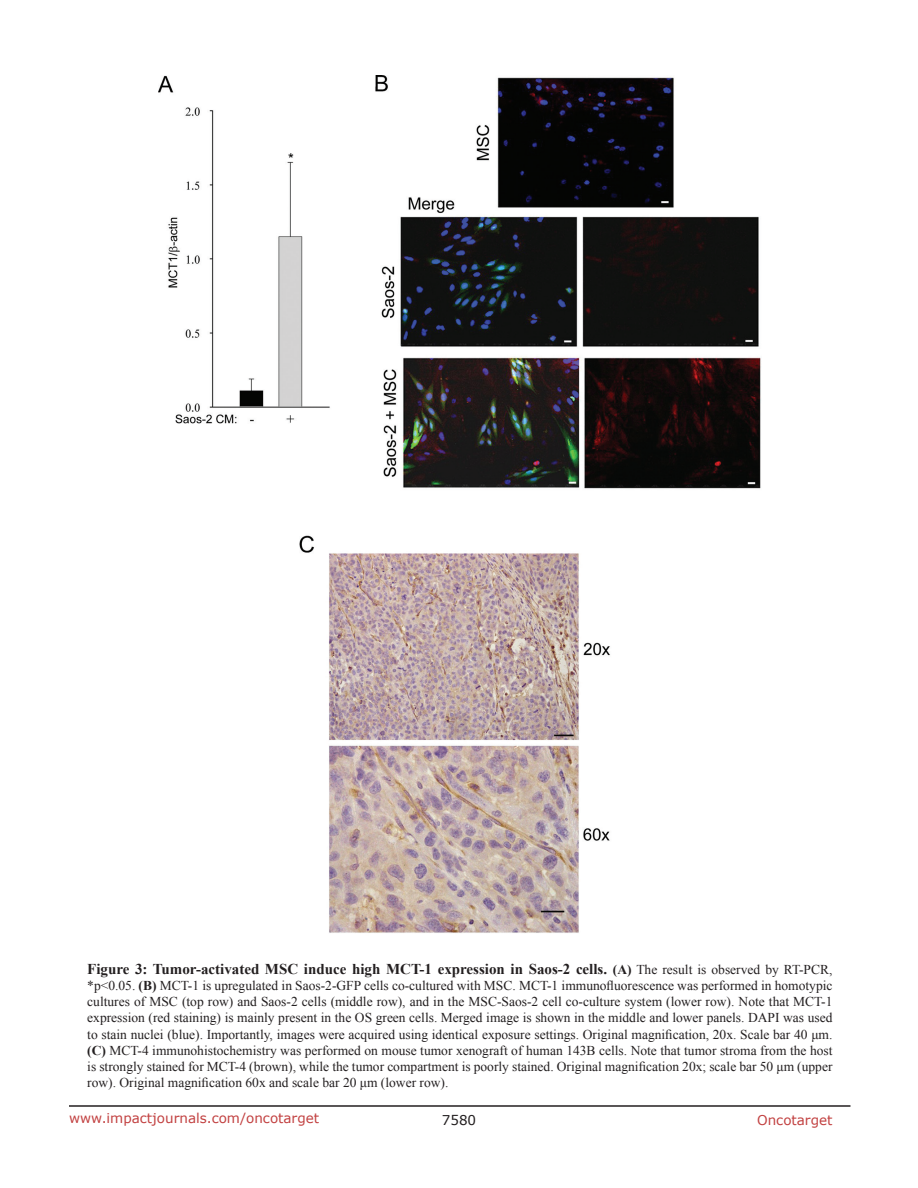
<style>
.page{position:relative;width:918px;height:1188px;background:#fff}
.page>*{position:absolute;margin:0;border:0;box-sizing:border-box;transform-origin:0 0}
.FigureText{font:700 15px "Times New Roman";color:#231f20}
.FigureText-2{font:13.5px/16.2px "Times New Roman";color:#231f20;text-align:justify}
.t1{font:13.5px "Verdana";color:#c24141}
.t2{font:13.5px "Verdana";color:#231f20}
.s1{font-size:13.5px}
.s2{font-weight:400;font-size:13.5px}
.s3{font-weight:700}
</style>
<div class="page">
<hr style="left:69px;top:1105px;width:781px;height:2px;background:#231f20">
<img style="left:159px;top:76px;width:602px;height:857px">
<p class="FigureText" style="left:87px;top:958px;width:747px">Figure 3: Tumor-activated MSC induce high MCT-1 expression in Saos-2 cells. <span class="s1">(A)</span> <span class="s2">The result is observed by RT-PCR,</span></p>
<p class="FigureText-2" style="left:87px;top:977px;width:747px">*p&lt;0.05. <span class="s3">(B)</span> MCT-1 is upregulated in Saos-2-GFP cells co-cultured with MSC. MCT-1 immunofluorescence was performed in homotypic cultures of MSC (top row) and Saos-2 cells (middle row), and in the MSC-Saos-2 cell co-culture system (lower row). Note that MCT-1 expression (red staining) is mainly present in the OS green cells. Merged image is shown in the middle and lower panels. DAPI was used to stain nuclei (blue). Importantly, images were acquired using identical exposure settings. Original magnification, 20x. Scale bar 40 μm. <span class="s3">(C)</span> MCT-4 immunohistochemistry was performed on mouse tumor xenograft of human 143B cells. Note that tumor stroma from the host is strongly stained for MCT-4 (brown), while the tumor compartment is poorly stained. Original magnification 20x; scale bar 50 μm (upper row). Original magnification 60x and scale bar 20 μm (lower row).</p>
<p class="t1" style="left:69px;top:1109px;width:252px">www.impactjournals.com/oncotarget</p>
<p class="t2" style="left:442px;top:1111px;width:36px">7580</p>
<p class="t1" style="left:757px;top:1111px;width:77px">Oncotarget</p>
</div>
